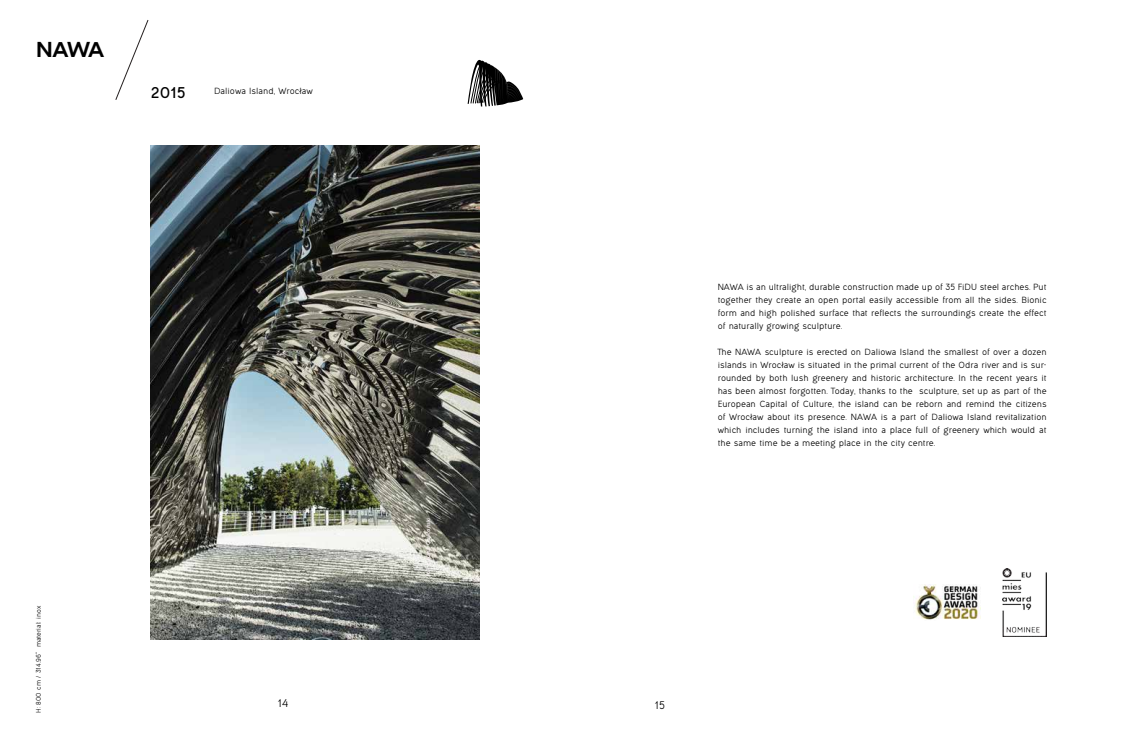
<style>
.page{position:relative;width:1134px;height:749px;background:#fff}
.page>*{position:absolute;margin:0;border:0;box-sizing:border-box;transform-origin:0 0}
.t1{font:21px "Sharp Grotesk DB Cyr Medium 22";color:#000}
.t2{font:700 14px "Ogonek";color:#000}
.t3{font:10px "Ogonek";color:#000}
.t4{font:8px/13px "Ogonek";color:#000;text-align:justify}
.t5{font:6px "Ogonek";color:#000}
.t6{font:700 5px "Ogonek";color:#fdf4f8}
</style>
<div class="page">
<img style="left:151px;top:145px;width:329px;height:494px">
<svg style="left:115px;top:20px;width:34px;height:80px"></svg>
<img style="left:1003px;top:568px;width:44px;height:68px">
<img style="left:915px;top:584px;width:66px;height:36px">
<svg style="left:468px;top:60px;width:55px;height:46px"></svg>
<h1 class="t1" style="left:36px;top:31px;width:70px">NAWA</h1>
<h2 class="t2" style="left:151px;top:83px;width:37px">2015</h2>
<p class="t4" style="left:214px;top:84px;width:100px">Daliowa Island, Wrocław</p>
<p class="t5" style="left:34px;top:712px;width:108px;rotate:-90deg">H: 800 cm / 314.96” material: inox</p>
<p class="t6" style="left:425px;top:575px;width:60px;rotate:-90deg">fot. Łukasz Gawroński</p>
<p class="t3" style="left:278px;top:696px;width:12px">14</p>
<p class="t3" style="left:655px;top:698px;width:12px">15</p>
<p class="t4" style="left:718px;top:280px;width:330px">NAWA is an ultralight, durable construction made up of 35 FiDU steel arches. Put together they create an open portal easily accessible from all the sides. Bionic form and high polished surface that reflects the surroundings create the effect of naturally growing sculpture.</p>
<p class="t4" style="left:718px;top:345px;width:330px">The NAWA sculpture is erected on Daliowa Island the smallest of over a dozen islands in Wrocław is situated in the primal current of the Odra river and is sur&shy;rounded by both lush greenery and historic architecture. In the recent years it has been almost forgotten. Today, thanks to the sculpture, set up as part of the European Capital of Culture, the island can be reborn and remind the citizens of Wrocław about its presence. NAWA is a part of Daliowa Island revitalization which includes turning the island into a place full of greenery which would at the same time be a meeting place in the city centre.</p>
</div>
